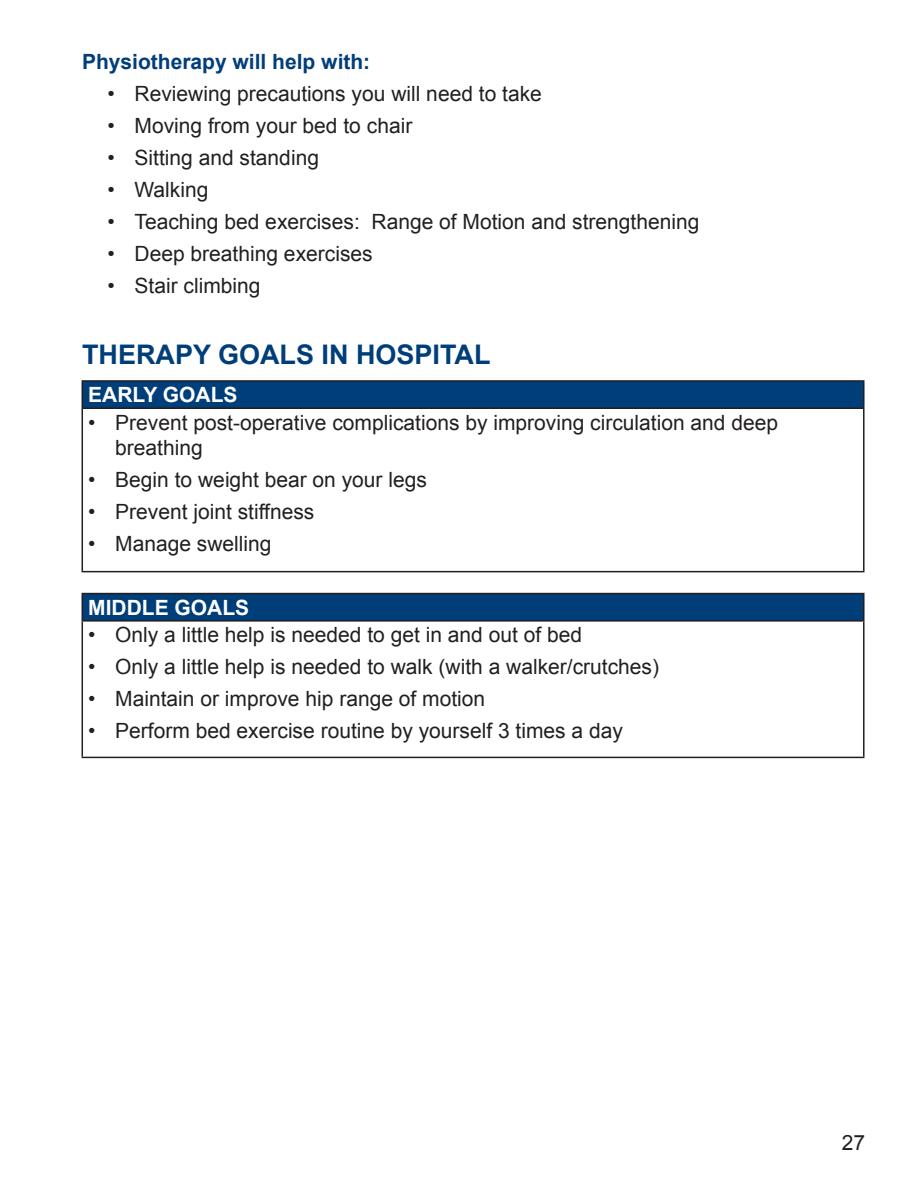
<style>
.page{position:relative;width:918px;height:1188px;background:#fff}
.page>*{position:absolute;margin:0;border:0;box-sizing:border-box;transform-origin:0 0}
.t1{font:700 27px "Arial";color:#003e7a}
.t2{font:21px/25.2px "Arial";color:#231f20}
.t3{font:700 21px "Arial";color:#003e7a}
.t4{font:700 21px "Arial";color:#fff}
</style>
<div class="page">
<div style="left:82px;top:381px;width:782px;height:27px;background:#003e7a"></div>
<hr style="left:82px;top:380px;width:783px;height:2px;background:#231f20">
<svg style="left:82px;top:382px;width:1px;height:25px"></svg>
<hr style="left:863px;top:382px;width:2px;height:25px;background:#231f20">
<hr style="left:82px;top:407px;width:783px;height:2px;background:#231f20">
<hr style="left:82px;top:409px;width:1px;height:162px;background:#231f20">
<hr style="left:863px;top:409px;width:2px;height:162px;background:#231f20">
<hr style="left:82px;top:571px;width:783px;height:1px;background:#231f20">
<div style="left:82px;top:594px;width:782px;height:27px;background:#003e7a"></div>
<hr style="left:82px;top:593px;width:783px;height:1px;background:#231f20">
<svg style="left:82px;top:594px;width:1px;height:26px"></svg>
<hr style="left:863px;top:594px;width:2px;height:26px;background:#231f20">
<hr style="left:82px;top:620px;width:783px;height:2px;background:#231f20">
<hr style="left:82px;top:622px;width:1px;height:135px;background:#231f20">
<hr style="left:863px;top:622px;width:2px;height:135px;background:#231f20">
<hr style="left:82px;top:757px;width:783px;height:1px;background:#231f20">
<p class="t3" style="left:82px;top:48px;width:290px">Physiotherapy will help with:</p>
<p class="t2" style="left:108px;top:81px;width:436px">• Reviewing precautions you will need to take</p>
<p class="t2" style="left:108px;top:113px;width:306px">• Moving from your bed to chair</p>
<p class="t2" style="left:108px;top:145px;width:213px">• Sitting and standing</p>
<p class="t2" style="left:108px;top:177px;width:102px">• Walking</p>
<p class="t2" style="left:108px;top:209px;width:593px">• Teaching bed exercises: Range of Motion and strengthening</p>
<p class="t2" style="left:108px;top:241px;width:267px">• Deep breathing exercises</p>
<p class="t2" style="left:108px;top:273px;width:155px">• Stair climbing</p>
<h3 class="t1" style="left:82px;top:337px;width:410px">THERAPY GOALS IN HOSPITAL</h3>
<p class="t4" style="left:88px;top:381px;width:151px">EARLY GOALS</p>
<p class="t2" style="left:115px;top:410px;width:664px;text-indent:-27px">• Prevent post-operative complications by improving circulation and deep breathing</p>
<p class="t2" style="left:88px;top:467px;width:340px">• Begin to weight bear on your legs</p>
<p class="t2" style="left:88px;top:499px;width:228px">• Prevent joint stiffness</p>
<p class="t2" style="left:88px;top:531px;width:185px">• Manage swelling</p>
<p class="t4" style="left:88px;top:594px;width:163px">MIDDLE GOALS</p>
<p class="t2" style="left:88px;top:622px;width:495px">• Only a little help is needed to get in and out of bed</p>
<p class="t2" style="left:88px;top:654px;width:572px">• Only a little help is needed to walk (with a walker/crutches)</p>
<p class="t2" style="left:88px;top:686px;width:398px">• Maintain or improve hip range of motion</p>
<p class="t2" style="left:88px;top:718px;width:536px">• Perform bed exercise routine by yourself 3 times a day</p>
<p class="t2" style="left:842px;top:1131px;width:25px">27</p>
</div>
